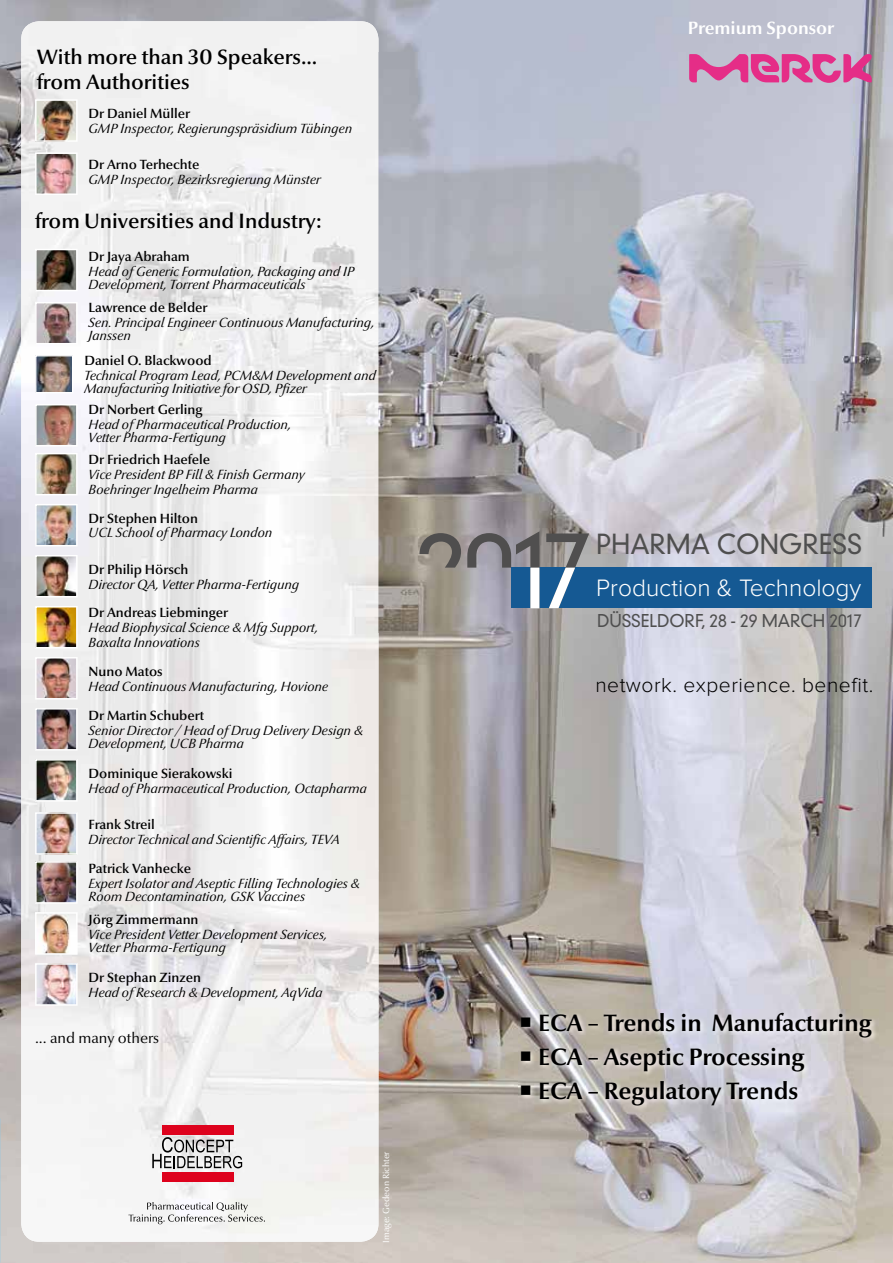
<style>
.page{position:relative;width:893px;height:1263px;background:#fff}
.page>*{position:absolute;margin:0;border:0;box-sizing:border-box;transform-origin:0 0}
.t1{font:300 102px "DIN Neuzeit Grotesk Std";color:#504f4f}
.t2{font:300 26.7px "DIN Neuzeit Grotesk Std";letter-spacing:-.005em;color:#4f4f4f}
.t3{font:300 24.6px "Proxima Nova";color:#fff}
.t4{font:700 24px "Optima Nova LT";color:#000}
.t5{font:600 21px/25.3px "Optima Nova LT";color:#000}
.t6{font:300 21px "Proxima Nova";letter-spacing:.025em;color:#000}
.t7{font:700 18px "Optima Nova LT";color:#fff}
.t8{font:300 17.1px "DIN Neuzeit Grotesk Std";letter-spacing:-.005em;color:#4f4f4f}
.t9{font:15px "Optima Nova LT";color:#000}
.t10{font:italic 13.5px/13.5px "Optima Nova LT";color:#000}
.t11{font:600 13.5px "Optima Nova LT";color:#000}
.t12{font:9px "Optima Nova LT";color:#fff}
</style>
<div class="page">
<img style="left:0;top:0;width:893px;height:52px">
<img style="left:0;top:52px;width:51px;height:1211px">
<img style="left:378px;top:52px;width:515px;height:1000px">
<img style="left:368px;top:1052px;width:157px;height:211px">
<img style="left:841px;top:1052px;width:52px;height:211px">
<img style="left:525px;top:1111px;width:316px;height:152px">
<img style="left:518px;top:1010px;width:360px;height:101px">
<svg style="left:689px;top:54px;width:183px;height:29px"></svg>
<div style="left:511px;top:568px;width:361px;height:40px;background:#155993"></div>
<svg style="left:419px;top:533px;width:42px;height:35px"></svg>
<svg style="left:467px;top:533px;width:44px;height:35px"></svg>
<div style="left:530px;top:568px;width:9px;height:40px;background:#fff"></div>
<svg style="left:549px;top:568px;width:26px;height:40px"></svg>
<img style="left:21px;top:21px;width:357px;height:1221px">
<img style="left:35px;top:99px;width:43px;height:43px">
<svg style="left:35px;top:152px;width:43px;height:43px"></svg>
<svg style="left:35px;top:249px;width:43px;height:42px"></svg>
<svg style="left:35px;top:302px;width:43px;height:42px"></svg>
<svg style="left:35px;top:355px;width:38px;height:38px"></svg>
<svg style="left:35px;top:404px;width:43px;height:42px"></svg>
<svg style="left:35px;top:453px;width:43px;height:42px"></svg>
<img style="left:35px;top:504px;width:43px;height:42px">
<img style="left:35px;top:555px;width:43px;height:42px">
<img style="left:35px;top:606px;width:43px;height:42px">
<svg style="left:35px;top:657px;width:43px;height:42px"></svg>
<svg style="left:35px;top:708px;width:43px;height:42px"></svg>
<img style="left:35px;top:759px;width:43px;height:42px">
<img style="left:35px;top:812px;width:43px;height:43px">
<img style="left:35px;top:861px;width:43px;height:43px">
<svg style="left:35px;top:912px;width:43px;height:43px"></svg>
<svg style="left:35px;top:963px;width:43px;height:43px"></svg>
<svg style="left:152px;top:1137px;width:90px;height:31px"></svg>
<div style="left:162px;top:1125px;width:72px;height:10px;background:#de021d"></div>
<div style="left:162px;top:1172px;width:71px;height:9px;background:#de021d"></div>
<svg style="left:128px;top:1202px;width:137px;height:22px"></svg>
<svg style="left:532px;top:1031px;width:24px;height:1px"></svg>
<svg style="left:532px;top:1065px;width:24px;height:1px"></svg>
<svg style="left:532px;top:1099px;width:24px;height:1px"></svg>
<h3 class="t5" style="left:37px;top:44px;width:282px">With more than 30 Speakers... from Authorities</h3>
<p class="t11" style="left:89px;top:106px;width:103px">Dr Daniel Müller</p>
<p class="t10" style="left:89px;top:122px;width:265px">GMP Inspector, Regierungspräsidium Tübingen</p>
<p class="t11" style="left:89px;top:157px;width:112px">Dr Arno Terhechte</p>
<p class="t10" style="left:89px;top:173px;width:234px">GMP Inspector, Bezirksregierung Münster</p>
<h3 class="t5" style="left:35px;top:209px;width:288px">from Universities and Industry:</h3>
<p class="t11" style="left:89px;top:248px;width:103px">Dr Jaya Abraham</p>
<p class="t10" style="left:89px;top:264px;width:267px">Head of Generic Formulation, Packaging and IP<br>Development, Torrent Pharmaceuticals</p>
<p class="t11" style="left:89px;top:299px;width:120px">Lawrence de Belder</p>
<p class="t10" style="left:89px;top:316px;width:288px">Sen. Principal Engineer Continuous Manufacturing,<br>Janssen</p>
<p class="t11" style="left:84px;top:353px;width:129px">Daniel O. Blackwood</p>
<p class="t10" style="left:84px;top:369px;width:293px">Technical Program Lead, PCM&amp;M Development and<br>Manufacturing Initiative for OSD, Pfizer</p>
<p class="t11" style="left:89px;top:401px;width:115px">Dr Norbert Gerling</p>
<p class="t10" style="left:89px;top:418px;width:204px">Head of Pharmaceutical Production,<br>Vetter Pharma-Fertigung</p>
<p class="t11" style="left:89px;top:452px;width:123px">Dr Friedrich Haefele</p>
<p class="t10" style="left:89px;top:467px;width:218px;line-height:14.7px">Vice President BP Fill &amp; Finish Germany<br>Boehringer Ingelheim Pharma</p>
<p class="t11" style="left:89px;top:510px;width:111px">Dr Stephen Hilton</p>
<p class="t10" style="left:89px;top:526px;width:185px">UCL School of Pharmacy London</p>
<p class="t11" style="left:89px;top:561px;width:101px">Dr Philip Hörsch</p>
<p class="t10" style="left:89px;top:577px;width:212px">Director QA, Vetter Pharma-Fertigung</p>
<p class="t11" style="left:89px;top:605px;width:141px">Dr Andreas Liebminger</p>
<p class="t10" style="left:89px;top:620px;width:231px;line-height:14.7px">Head Biophysical Science &amp; Mfg Support,<br>Baxalta Innovations</p>
<p class="t11" style="left:89px;top:663px;width:76px">Nuno Matos</p>
<p class="t10" style="left:89px;top:679px;width:241px">Head Continuous Manufacturing, Hovione</p>
<p class="t11" style="left:89px;top:708px;width:117px">Dr Martin Schubert</p>
<p class="t10" style="left:89px;top:724px;width:276px">Senior Director / Head of Drug Delivery Design &amp;<br>Development, UCB Pharma</p>
<p class="t11" style="left:89px;top:765px;width:145px">Dominique Sierakowski</p>
<p class="t10" style="left:89px;top:781px;width:280px">Head of Pharmaceutical Production, Octapharma</p>
<p class="t11" style="left:89px;top:816px;width:68px">Frank Streil</p>
<p class="t10" style="left:89px;top:833px;width:253px">Director Technical and Scientific Affairs, TEVA</p>
<p class="t11" style="left:89px;top:861px;width:104px">Patrick Vanhecke</p>
<p class="t10" style="left:89px;top:877px;width:273px">Expert Isolator and Aseptic Filling Technologies &amp;<br>Room Decontamination, GSK Vaccines</p>
<p class="t11" style="left:89px;top:912px;width:111px">Jörg Zimmermann</p>
<p class="t10" style="left:89px;top:928px;width:240px">Vice President Vetter Development Services,<br>Vetter Pharma-Fertigung</p>
<p class="t11" style="left:89px;top:969px;width:114px">Dr Stephan Zinzen</p>
<p class="t10" style="left:89px;top:986px;width:236px">Head of Research &amp; Development, AqVida</p>
<p class="t9" style="left:35px;top:1029px;width:126px">... and many others</p>
<p class="t12" style="left:381px;top:1243px;width:93px;rotate:-90deg">Image: Gedeon Richter</p>
<h3 class="t7" style="left:688px;top:18px;width:147px">Premium Sponsor</h3>
<h1 class="t1" style="left:511px;top:510px;width:84px">17</h1>
<h2 class="t2" style="left:596px;top:528px;width:267px">PHARMA CONGRESS</h2>
<h3 class="t3" style="left:596px;top:577px;width:267px">Production &amp; Technology</h3>
<p class="t8" style="left:597px;top:611px;width:267px">DÜSSELDORF, 28 - 29 MARCH 2017</p>
<h3 class="t6" style="left:595px;top:676px;width:279px">network. experience. benefit.</h3>
<h3 class="t4" style="left:519px;top:1009px;width:354px">○ ECA – Trends in Manufacturing</h3>
<h3 class="t4" style="left:519px;top:1043px;width:286px">○ ECA – Aseptic Processing</h3>
<h3 class="t4" style="left:519px;top:1077px;width:281px">○ ECA – Regulatory Trends</h3>
</div>
